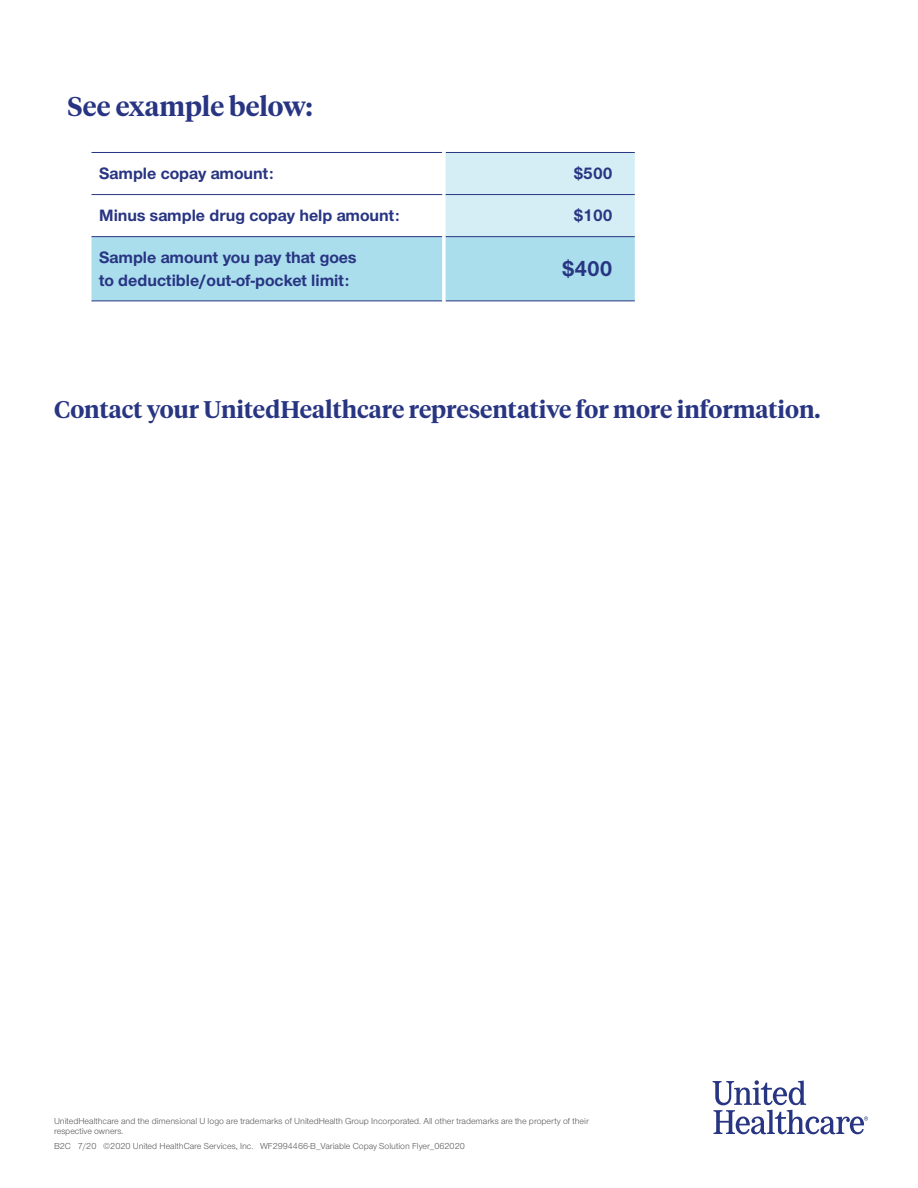
<style>
.page{position:relative;width:918px;height:1188px;background:#fff}
.page>*{position:absolute;margin:0;border:0;box-sizing:border-box;transform-origin:0 0}
.t1{font:600 27px "UHC Serif Headline";color:#283582}
.t2{font:600 24px "UHC Serif Headline";color:#283582}
.t3{font:700 22.2px "UHC Sans";color:#283582}
.t4{font:700 17.1px/22.2px "UHC Sans";color:#283582}
.t5{font:9px/9.8px "UHC Sans";color:#57585a}
</style>
<div class="page">
<svg style="left:713px;top:1080px;width:155px;height:54px"></svg>
<svg style="left:92px;top:153px;width:543px;height:148px"></svg>
<hr style="left:92px;top:301px;width:350px;height:1px;background:#283582">
<hr style="left:446px;top:301px;width:189px;height:1px;background:#283582">
<svg style="left:442px;top:195px;width:4px;height:42px"></svg>
<hr style="left:92px;top:236px;width:350px;height:1px;background:#283582">
<hr style="left:446px;top:236px;width:189px;height:1px;background:#283582">
<svg style="left:442px;top:237px;width:4px;height:64px"></svg>
<hr style="left:92px;top:152px;width:350px;height:1px;background:#283582">
<hr style="left:446px;top:152px;width:189px;height:1px;background:#283582">
<svg style="left:442px;top:152px;width:4px;height:43px"></svg>
<hr style="left:92px;top:194px;width:350px;height:1px;background:#283582">
<hr style="left:446px;top:194px;width:189px;height:1px;background:#283582">
<h1 class="t1" style="left:68px;top:88px;width:247px">See example below:</h1>
<h3 class="t4" style="left:99px;top:162px;width:176px">Sample copay amount:</h3>
<h3 class="t4" style="left:574px;top:162px;width:40px">$500</h3>
<h3 class="t4" style="left:99px;top:204px;width:302px">Minus sample drug copay help amount:</h3>
<h3 class="t4" style="left:574px;top:204px;width:40px">$100</h3>
<h3 class="t4" style="left:99px;top:246px;width:259px">Sample amount you pay that goes to deductible/out-of-pocket limit:</h3>
<h3 class="t3" style="left:562px;top:254px;width:52px">$400</h3>
<h2 class="t2" style="left:54px;top:393px;width:768px">Contact your UnitedHealthcare representative for more information.</h2>
<p class="t5" style="left:54px;top:1116px;width:536px">UnitedHealthcare and the dimensional U logo are trademarks of UnitedHealth Group Incorporated. All other trademarks are the property of their respective owners.</p>
<p class="t5" style="left:54px;top:1141px;width:412px">B2C 7/20 ©2020 United HealthCare Services, Inc. WF2994466-B_Variable Copay Solution Flyer_062020</p>
</div>
